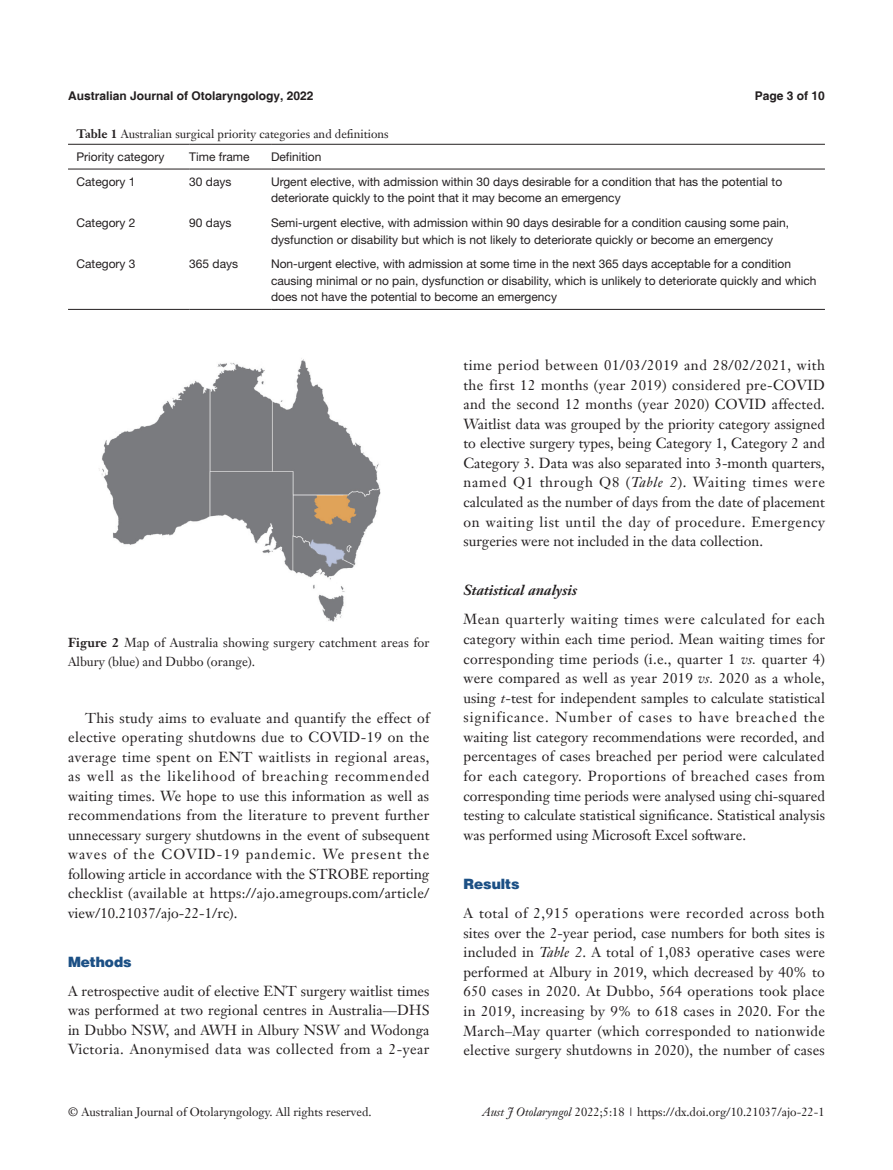
<style>
.page{position:relative;width:893px;height:1170px;background:#fff}
.page>*{position:absolute;margin:0;border:0;box-sizing:border-box;transform-origin:0 0}
.t1{font:14.25px/19.5px "Janson Text LT";letter-spacing:.01em;color:#231f20;text-align:justify}
.t2{font:italic 700 14.25px "Janson Text LT";color:#231f20}
.t3{font:900 14.25px "Helvetica";color:#1c5085}
.t4{font:12.75px/19.5px "Janson Text LT";letter-spacing:.01em;color:#231f20}
.t5{font:12px/16.5px "Helvetica Neue LT Pro";color:#231f20}
.t6{font:12px "Janson Text LT";color:#231f20}
.t7{font:700 12px "Helvetica";color:#231f20}
.s1{font-weight:700}
.s2{font-style:italic}
</style>
<div class="page">
<hr style="left:68px;top:144px;width:121px;height:1px;background:#231f20">
<hr style="left:189px;top:144px;width:82px;height:1px;background:#231f20">
<hr style="left:271px;top:144px;width:554px;height:1px;background:#231f20">
<hr style="left:68px;top:169px;width:121px;height:1px;background:#231f20">
<hr style="left:189px;top:169px;width:82px;height:1px;background:#231f20">
<hr style="left:271px;top:169px;width:554px;height:1px;background:#231f20">
<hr style="left:68px;top:309px;width:121px;height:1px;background:#231f20">
<hr style="left:189px;top:309px;width:82px;height:1px;background:#231f20">
<hr style="left:271px;top:309px;width:554px;height:1px;background:#231f20">
<img style="left:99px;top:358px;width:282px;height:263px">
<p class="t7" style="left:68px;top:88px;width:247px">Australian Journal of Otolaryngology, 2022</p>
<p class="t7" style="left:755px;top:88px;width:72px">Page 3 of 10</p>
<p class="t6" style="left:77px;top:126px;width:314px"><span class="s1">Table 1</span> Australian surgical priority categories and definitions</p>
<p class="t5" style="left:77px;top:148px;width:89px">Priority category</p>
<p class="t5" style="left:189px;top:148px;width:62px">Time frame</p>
<p class="t5" style="left:271px;top:148px;width:52px">Definition</p>
<p class="t5" style="left:77px;top:173px;width:61px">Category 1</p>
<p class="t5" style="left:189px;top:173px;width:44px">30 days</p>
<p class="t5" style="left:271px;top:173px;width:513px">Urgent elective, with admission within 30 days desirable for a condition that has the potential to deteriorate quickly to the point that it may become an emergency</p>
<p class="t5" style="left:77px;top:214px;width:61px">Category 2</p>
<p class="t5" style="left:189px;top:214px;width:44px">90 days</p>
<p class="t5" style="left:271px;top:214px;width:519px">Semi-urgent elective, with admission within 90 days desirable for a condition causing some pain, dysfunction or disability but which is not likely to deteriorate quickly or become an emergency</p>
<p class="t5" style="left:77px;top:255px;width:61px">Category 3</p>
<p class="t5" style="left:189px;top:255px;width:50px">365 days</p>
<p class="t5" style="left:271px;top:255px;width:547px">Non-urgent elective, with admission at some time in the next 365 days acceptable for a condition causing minimal or no pain, dysfunction or disability, which is unlikely to deteriorate quickly and which does not have the potential to become an emergency</p>
<p class="t4" style="left:68px;top:632px;width:363px"><span class="s1">Figure 2</span> Map of Australia showing surgery catchment areas for<br>Albury (blue) and Dubbo (orange).</p>
<p class="t1" style="left:68px;top:707px;width:363px;text-indent:17px">This study aims to evaluate and quantify the effect of elective operating shutdowns due to COVID-19 on the average time spent on ENT waitlists in regional areas, as well as the likelihood of breaching recommended waiting times. We hope to use this information as well as recommendations from the literature to prevent further unnecessary surgery shutdowns in the event of subsequent waves of the COVID-19 pandemic. We present the following article in accordance with the STROBE reporting checklist (available at https://ajo.amegroups.com/article/ view/10.21037/ajo-22-1/rc).</p>
<p class="t3" style="left:68px;top:952px;width:65px">Methods</p>
<p class="t1" style="left:68px;top:980px;width:363px">A retrospective audit of elective ENT surgery waitlist times was performed at two regional centres in Australia—DHS in Dubbo NSW, and AWH in Albury NSW and Wodonga Victoria. Anonymised data was collected from a 2-year</p>
<p class="t1" style="left:463px;top:355px;width:363px">time period between 01/03/2019 and 28/02/2021, with the first 12 months (year 2019) considered pre-COVID and the second 12 months (year 2020) COVID affected.<br>Waitlist data was grouped by the priority category assigned to elective surgery types, being Category 1, Category 2 and Category 3. Data was also separated into 3-month quarters, named Q1 through Q8 (<span class="s2">Table 2</span>). Waiting times were calculated as the number of days from the date of placement on waiting list until the day of procedure. Emergency surgeries were not included in the data collection.</p>
<p class="t2" style="left:463px;top:581px;width:115px">Statistical analysis</p>
<p class="t1" style="left:463px;top:609px;width:363px">Mean quarterly waiting times were calculated for each category within each time period. Mean waiting times for corresponding time periods (i.e., quarter 1 <span class="s2">vs.</span> quarter 4) were compared as well as year 2019 <span class="s2">vs.</span> 2020 as a whole, using <span class="s2">t</span>-test for independent samples to calculate statistical significance. Number of cases to have breached the waiting list category recommendations were recorded, and percentages of cases breached per period were calculated for each category. Proportions of breached cases from corresponding time periods were analysed using chi-squared testing to calculate statistical significance. Statistical analysis was performed using Microsoft Excel software.</p>
<p class="t3" style="left:463px;top:874px;width:58px">Results</p>
<p class="t1" style="left:463px;top:903px;width:363px">A total of 2,915 operations were recorded across both sites over the 2-year period, case numbers for both sites is included in <span class="s2">Table 2</span>. A total of 1,083 operative cases were performed at Albury in 2019, which decreased by 40% to 650 cases in 2020. At Dubbo, 564 operations took place in 2019, increasing by 9% to 618 cases in 2020. For the March–May quarter (which corresponded to nationwide elective surgery shutdowns in 2020), the number of cases</p>
<p class="t6" style="left:68px;top:1104px;width:305px">© Australian Journal of Otolaryngology. All rights reserved.</p>
<p class="t6" style="left:482px;top:1104px;width:344px"><span class="s2">Aust J Otolaryngol</span> 2022;5:18 | https://dx.doi.org/10.21037/ajo-22-1</p>
</div>
